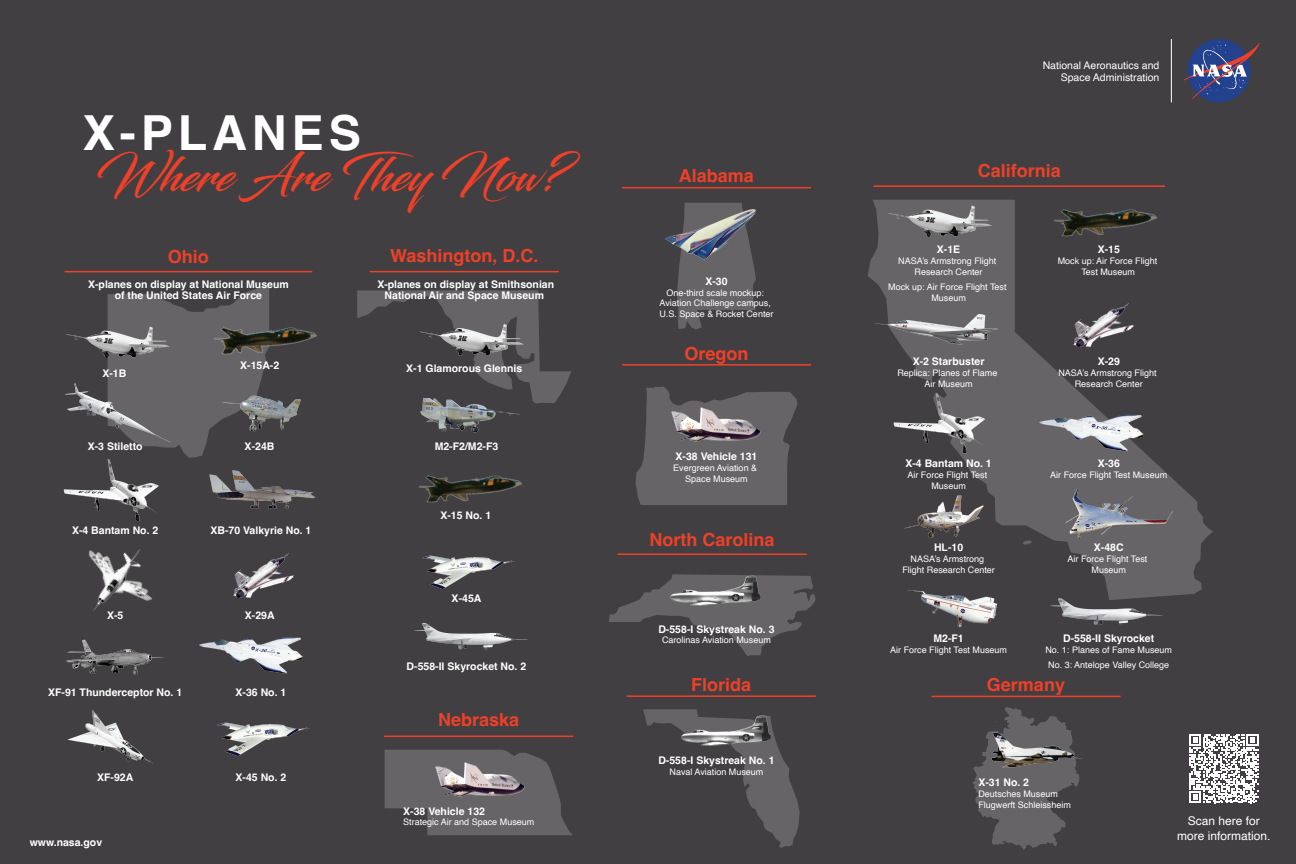
<style>
.page{position:relative;width:1296px;height:864px;background:#413f41}
.page>*{position:absolute;margin:0;border:0;box-sizing:border-box;transform-origin:0 0}
.t1{font:700 48.35px "Helvetica";letter-spacing:.1em;color:#fff}
.t2{font:47.45px "Blacksword";color:#ef4029}
.t3{font:700 18px "Helvetica";color:#ef4029}
.t4{font:12px/14.4px "Helvetica";color:#fff;text-align:center}
.t5{font:700 10.5px/10.5px "Helvetica";color:#fff;text-align:center}
.t6{font:10.5px/12.6px "Helvetica";color:#fff;text-align:right}
.t7{font:9px/10.8px "Helvetica";color:#fff;text-align:center}
</style>
<div class="page">
<svg style="left:868px;top:200px;width:345px;height:396px"></svg>
<svg style="left:1023px;top:540px;width:9px;height:5px"></svg>
<img style="left:420px;top:404px;width:100px;height:29px">
<svg style="left:357px;top:290px;width:214px;height:114px"></svg>
<svg style="left:142px;top:306px;width:79px;height:152px"></svg>
<svg style="left:635px;top:394px;width:162px;height:111px"></svg>
<svg style="left:678px;top:316px;width:24px;height:14px"></svg>
<svg style="left:975px;top:707px;width:91px;height:143px"></svg>
<img style="left:972px;top:719px;width:110px;height:70px">
<img style="left:403px;top:290px;width:131px;height:98px">
<img style="left:66px;top:294px;width:113px;height:97px">
<img style="left:871px;top:185px;width:130px;height:85px">
<img style="left:65px;top:382px;width:105px;height:63px">
<img style="left:891px;top:387px;width:102px;height:79px">
<img style="left:63px;top:452px;width:103px;height:59px">
<img style="left:88px;top:511px;width:69px;height:100px">
<img style="left:66px;top:639px;width:98px;height:36px">
<img style="left:67px;top:710px;width:86px;height:54px">
<img style="left:898px;top:487px;width:92px;height:57px">
<img style="left:897px;top:579px;width:109px;height:49px">
<img style="left:418px;top:475px;width:104px;height:28px">
<img style="left:1049px;top:200px;width:108px;height:71px">
<img style="left:209px;top:285px;width:108px;height:104px">
<img style="left:221px;top:377px;width:84px;height:55px">
<img style="left:1071px;top:301px;width:65px;height:51px">
<img style="left:234px;top:553px;width:60px;height:39px">
<img style="left:1021px;top:369px;width:165px;height:127px">
<img style="left:199px;top:592px;width:104px;height:82px">
<img style="left:645px;top:386px;width:147px;height:90px">
<svg style="left:609px;top:575px;width:206px;height:81px"></svg>
<img style="left:422px;top:555px;width:93px;height:27px">
<img style="left:217px;top:722px;width:93px;height:35px">
<svg style="left:643px;top:709px;width:157px;height:139px"></svg>
<img style="left:668px;top:709px;width:118px;height:82px">
<img style="left:1043px;top:558px;width:121px;height:68px">
<img style="left:414px;top:582px;width:114px;height:68px">
<img style="left:658px;top:574px;width:117px;height:77px">
<svg style="left:385px;top:750px;width:187px;height:85px"></svg>
<img style="left:410px;top:735px;width:147px;height:97px">
<hr style="left:65px;top:271px;width:247px;height:1px;background:#ef4029">
<hr style="left:874px;top:185px;width:291px;height:2px;background:#ef4029">
<hr style="left:370px;top:271px;width:189px;height:1px;background:#ef4029">
<hr style="left:618px;top:553px;width:189px;height:2px;background:#ef4029">
<hr style="left:384px;top:736px;width:189px;height:1px;background:#ef4029">
<hr style="left:627px;top:695px;width:189px;height:2px;background:#ef4029">
<hr style="left:932px;top:696px;width:188px;height:1px;background:#ef4029">
<hr style="left:622px;top:187px;width:189px;height:1px;background:#ef4029">
<hr style="left:622px;top:364px;width:189px;height:2px;background:#ef4029">
<img style="left:874px;top:294px;width:124px;height:71px">
<img style="left:209px;top:470px;width:107px;height:39px">
<img style="left:621px;top:187px;width:184px;height:129px">
<img style="left:1055px;top:474px;width:122px;height:83px">
<svg style="left:1189px;top:734px;width:69px;height:69px"></svg>
<div style="left:1187px;top:39px;width:64px;height:63px;background:#23418d;border-radius:50%"></div>
<svg style="left:1183px;top:42px;width:77px;height:58px"></svg>
<hr style="left:1171px;top:39px;width:1px;height:63px;background:#fff">
<h1 class="t1" style="left:83px;top:104px;width:280px">X-PLANES</h1>
<h2 class="t2" style="left:97px;top:147px;width:478px">Where Are They Now?</h2>
<h3 class="t3" style="left:168px;top:245px;width:43px">Ohio</h3>
<h3 class="t3" style="left:390px;top:245px;width:150px">Washington, D.C.</h3>
<p class="t5" style="left:88px;top:280px;width:202px">X-planes on display at National Museum of the United States Air Force</p>
<p class="t5" style="left:377px;top:280px;width:178px">X-planes on display at Smithsonian<br>National Air and Space Museum</p>
<p class="t5" style="left:102px;top:369px;width:25px">X-1B</p>
<p class="t5" style="left:240px;top:361px;width:41px">X-15A-2</p>
<p class="t5" style="left:406px;top:365px;width:118px">X-1 Glamorous Glennis</p>
<p class="t5" style="left:88px;top:442px;width:56px">X-3 Stiletto</p>
<p class="t5" style="left:245px;top:442px;width:31px">X-24B</p>
<p class="t5" style="left:435px;top:442px;width:65px">M2-F2/M2-F3</p>
<p class="t5" style="left:440px;top:511px;width:52px">X-15 No. 1</p>
<p class="t5" style="left:72px;top:526px;width:88px">X-4 Bantam No. 2</p>
<p class="t5" style="left:211px;top:526px;width:102px">XB-70 Valkyrie No. 1</p>
<p class="t5" style="left:452px;top:594px;width:31px">X-45A</p>
<p class="t5" style="left:107px;top:611px;width:18px">X-5</p>
<p class="t5" style="left:245px;top:611px;width:31px">X-29A</p>
<p class="t5" style="left:407px;top:663px;width:121px">D-558-II Skyrocket No. 2</p>
<p class="t5" style="left:48px;top:689px;width:136px">XF-91 Thunderceptor No. 1</p>
<p class="t5" style="left:236px;top:689px;width:52px">X-36 No. 1</p>
<h3 class="t3" style="left:438px;top:709px;width:83px">Nebraska</h3>
<p class="t5" style="left:97px;top:773px;width:38px">XF-92A</p>
<p class="t5" style="left:236px;top:773px;width:52px">X-45 No. 2</p>
<p class="t5" style="left:403px;top:807px;width:83px">X-38 Vehicle 132</p>
<p class="t7" style="left:403px;top:817px;width:133px">Strategic Air and Space Museum</p>
<p class="t5" style="left:30px;top:838px;width:74px">www.nasa.gov</p>
<p class="t6" style="left:1043px;top:59px;width:118px">National Aeronautics and<br>Space Administration</p>
<h3 class="t3" style="left:679px;top:165px;width:77px">Alabama</h3>
<h3 class="t3" style="left:978px;top:160px;width:85px">California</h3>
<p class="t5" style="left:705px;top:277px;width:24px">X-30</p>
<p class="t7" style="left:659px;top:287px;width:116px">One-third scale mockup:<br>Aviation Challenge campus,<br>U.S. Space &amp; Rocket Center</p>
<h3 class="t3" style="left:684px;top:342px;width:66px">Oregon</h3>
<p class="t5" style="left:676px;top:452px;width:83px">X-38 Vehicle 131</p>
<p class="t7" style="left:673px;top:463px;width:85px">Evergreen Aviation &amp;<br>Space Museum</p>
<h3 class="t3" style="left:650px;top:528px;width:127px">North Carolina</h3>
<p class="t5" style="left:658px;top:625px;width:118px">D-558-I Skystreak No. 3</p>
<p class="t7" style="left:662px;top:635px;width:110px">Carolinas Aviation Museum</p>
<h3 class="t3" style="left:691px;top:673px;width:62px">Florida</h3>
<p class="t5" style="left:658px;top:756px;width:118px">D-558-I Skystreak No. 1</p>
<p class="t7" style="left:670px;top:767px;width:95px">Naval Aviation Museum</p>
<p class="t5" style="left:937px;top:245px;width:25px">X-1E</p>
<p class="t7" style="left:898px;top:256px;width:100px">NASA’s Armstrong Flight<br>Research Center</p>
<p class="t7" style="left:888px;top:281px;width:120px">Mock up: Air Force Flight Test<br>Museum</p>
<p class="t5" style="left:1098px;top:245px;width:24px">X-15</p>
<p class="t7" style="left:1058px;top:256px;width:101px">Mock up: Air Force Flight<br>Test Museum</p>
<p class="t5" style="left:913px;top:357px;width:73px">X-2 Starbuster</p>
<p class="t7" style="left:897px;top:368px;width:102px">Replica: Planes of Flame<br>Air Museum</p>
<p class="t5" style="left:1098px;top:357px;width:24px">X-29</p>
<p class="t7" style="left:1058px;top:368px;width:100px">NASA’s Armstrong Flight<br>Research Center</p>
<p class="t5" style="left:905px;top:460px;width:88px">X-4 Bantam No. 1</p>
<p class="t7" style="left:907px;top:470px;width:81px">Air Force Flight Test<br>Museum</p>
<p class="t5" style="left:1098px;top:460px;width:24px">X-36</p>
<p class="t7" style="left:1050px;top:470px;width:118px">Air Force Flight Test Museum</p>
<p class="t5" style="left:934px;top:543px;width:31px">HL-10</p>
<p class="t7" style="left:902px;top:554px;width:94px">NASA’s Armstrong<br>Flight Research Center</p>
<p class="t5" style="left:1094px;top:543px;width:31px">X-48C</p>
<p class="t7" style="left:1068px;top:554px;width:81px">Air Force Flight Test<br>Museum</p>
<p class="t5" style="left:933px;top:634px;width:32px">M2-F1</p>
<p class="t7" style="left:890px;top:644px;width:118px">Air Force Flight Test Museum</p>
<p class="t5" style="left:1063px;top:634px;width:93px">D-558-II Skyrocket</p>
<p class="t7" style="left:1045px;top:642px;width:128px;line-height:15px">No. 1: Planes of Fame Museum<br>No. 3: Antelope Valley College</p>
<h3 class="t3" style="left:987px;top:673px;width:80px">Germany</h3>
<p class="t5" style="left:978px;top:778px;width:52px">X-31 No. 2</p>
<p class="t7" style="left:978px;top:789px;width:94px;text-align:left">Deutsches Museum<br>Flugwerft Schleissheim</p>
<h3 class="t4" style="left:1177px;top:814px;width:95px">Scan here for more information.</h3>
</div>
